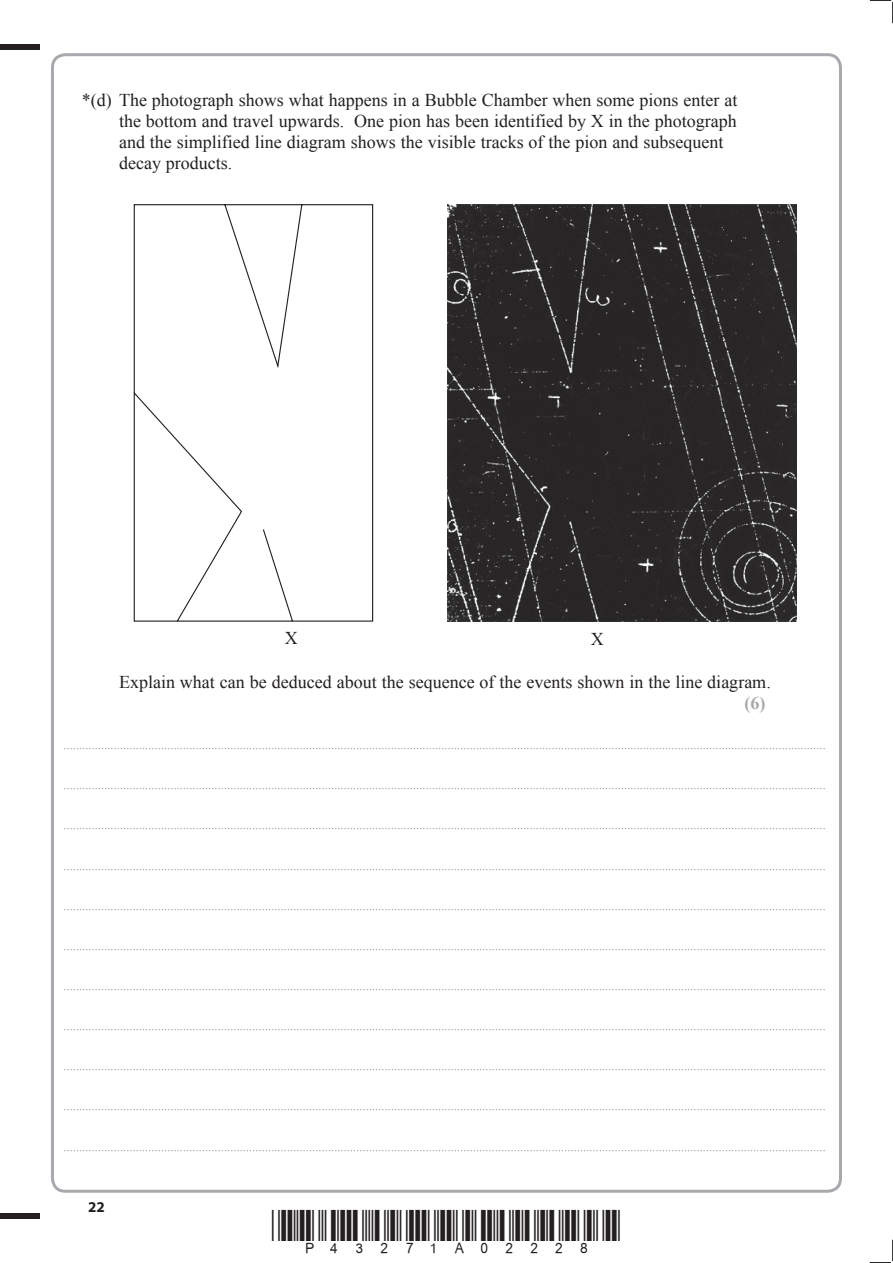
<style>
.page{position:relative;width:893px;height:1263px;background:#fff}
.page>*{position:absolute;margin:0;border:0;box-sizing:border-box;transform-origin:0 0}
.t1{font:18px/21px "Times New Roman";color:#231f20}
.t2{font:700 18px "Times New Roman";color:#a8a9ad}
.t3{font:700 15px "Myriad Pro";color:#231f20}
.t4{font:9px "Times New Roman";color:#231f20}
</style>
<div class="page">
<div style="left:0;top:44px;width:40px;height:5px;background:#231f20"></div>
<div style="left:0;top:1214px;width:40px;height:5px;background:#231f20"></div>
<svg style="left:870px;top:0;width:23px;height:23px"></svg>
<svg style="left:870px;top:1240px;width:23px;height:23px"></svg>
<svg style="left:133px;top:204px;width:241px;height:418px"></svg>
<img style="left:447px;top:204px;width:349px;height:417px">
<p class="t1" style="left:119px;top:90px;width:620px;text-indent:-37px">*(d) The photograph shows what happens in a Bubble Chamber when some pions enter at the bottom and travel upwards. One pion has been identified by X in the photograph and the simplified line diagram shows the visible tracks of the pion and subsequent decay products.</p>
<h1 class="t1" style="left:285px;top:627px;width:14px">X</h1>
<h1 class="t1" style="left:591px;top:629px;width:14px">X</h1>
<h1 class="t1" style="left:119px;top:671px;width:653px">Explain what can be deduced about the sequence of the events shown in the line diagram.</h1>
<h1 class="t2" style="left:744px;top:693px;width:22px">(6)</h1>
<p class="t4" style="left:64px;top:741px;width:763px">..................................................................................................................................................................................................................................................</p>
<p class="t4" style="left:64px;top:781px;width:763px">..................................................................................................................................................................................................................................................</p>
<p class="t4" style="left:64px;top:821px;width:763px">..................................................................................................................................................................................................................................................</p>
<p class="t4" style="left:64px;top:862px;width:763px">..................................................................................................................................................................................................................................................</p>
<p class="t4" style="left:64px;top:902px;width:763px">..................................................................................................................................................................................................................................................</p>
<p class="t4" style="left:64px;top:942px;width:763px">..................................................................................................................................................................................................................................................</p>
<p class="t4" style="left:64px;top:982px;width:763px">..................................................................................................................................................................................................................................................</p>
<p class="t4" style="left:64px;top:1022px;width:763px">..................................................................................................................................................................................................................................................</p>
<p class="t4" style="left:64px;top:1062px;width:763px">..................................................................................................................................................................................................................................................</p>
<p class="t4" style="left:64px;top:1102px;width:763px">..................................................................................................................................................................................................................................................</p>
<p class="t4" style="left:64px;top:1142px;width:763px">..................................................................................................................................................................................................................................................</p>
<h2 class="t3" style="left:88px;top:1198px;width:18px">22</h2>
</div>
